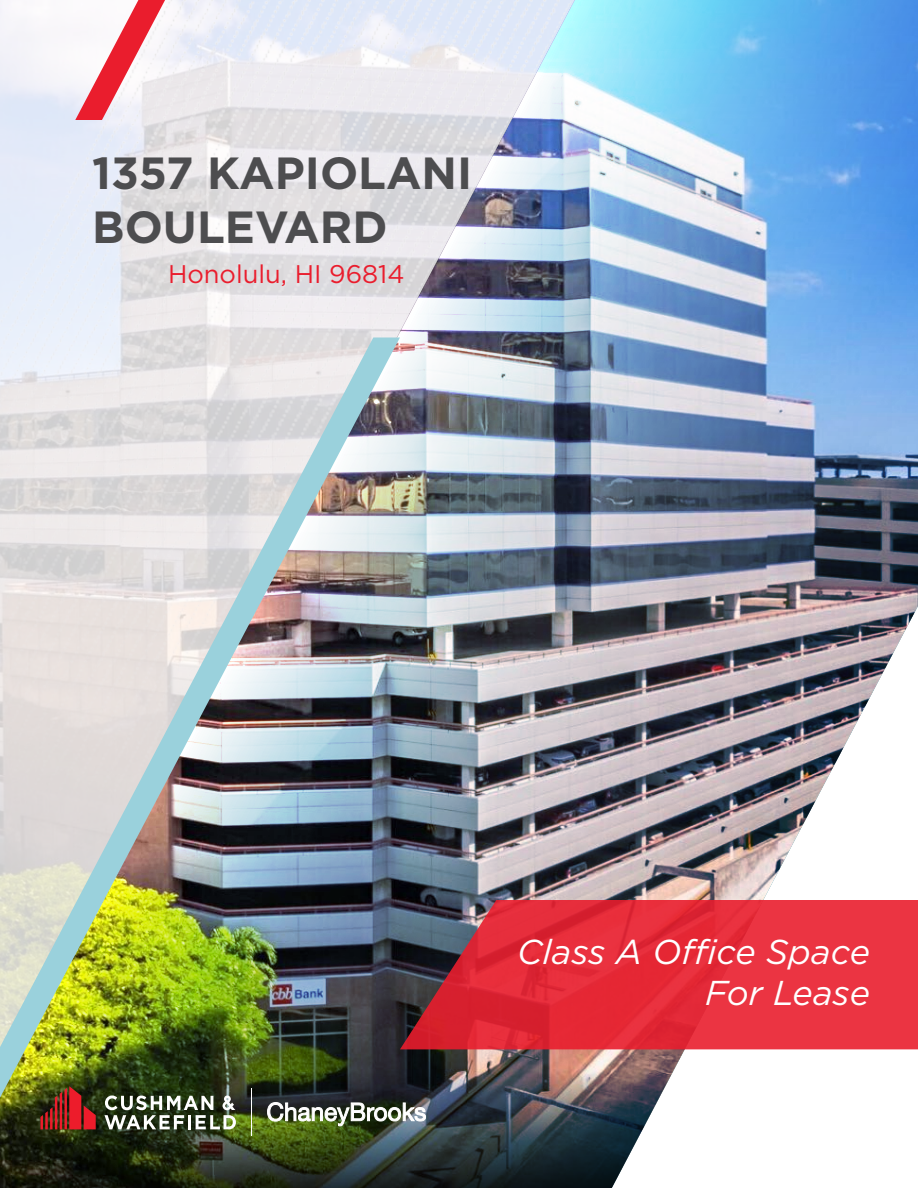
<style>
.page{position:relative;width:918px;height:1188px;background:#fff}
.page>*{position:absolute;margin:0;border:0;box-sizing:border-box;transform-origin:0 0}
.t1{font:700 45px/54px "Gotham";color:#4d4d4f}
.t2{font:italic 34.5px/41.4px "Gotham";color:#fff;text-align:right}
.t3{font:25.5px "Gotham";color:#ea1d2d}
</style>
<div class="page">
<img style="left:0;top:0;width:918px;height:1188px">
<svg style="left:75px;top:0;width:90px;height:120px"></svg>
<img style="left:0;top:338px;width:400px;height:760px">
<svg style="left:400px;top:900px;width:518px;height:149px;fill:#e9313e"></svg>
<hr style="left:251px;top:1088px;width:1px;height:47px;background:#fff">
<svg style="left:40px;top:1086px;width:56px;height:43px"></svg>
<svg style="left:104px;top:1096px;width:132px;height:33px"></svg>
<img style="left:267px;top:1102px;width:159px;height:25px">
<h1 class="t1" style="left:92px;top:146px;width:382px">1357 KAPIOLANI<br>BOULEVARD</h1>
<p class="t3" style="left:168px;top:258px;width:238px">Honolulu, HI 96814</p>
<p class="t2" style="left:517px;top:930px;width:354px">Class A Office Space<br>For Lease</p>
</div>
